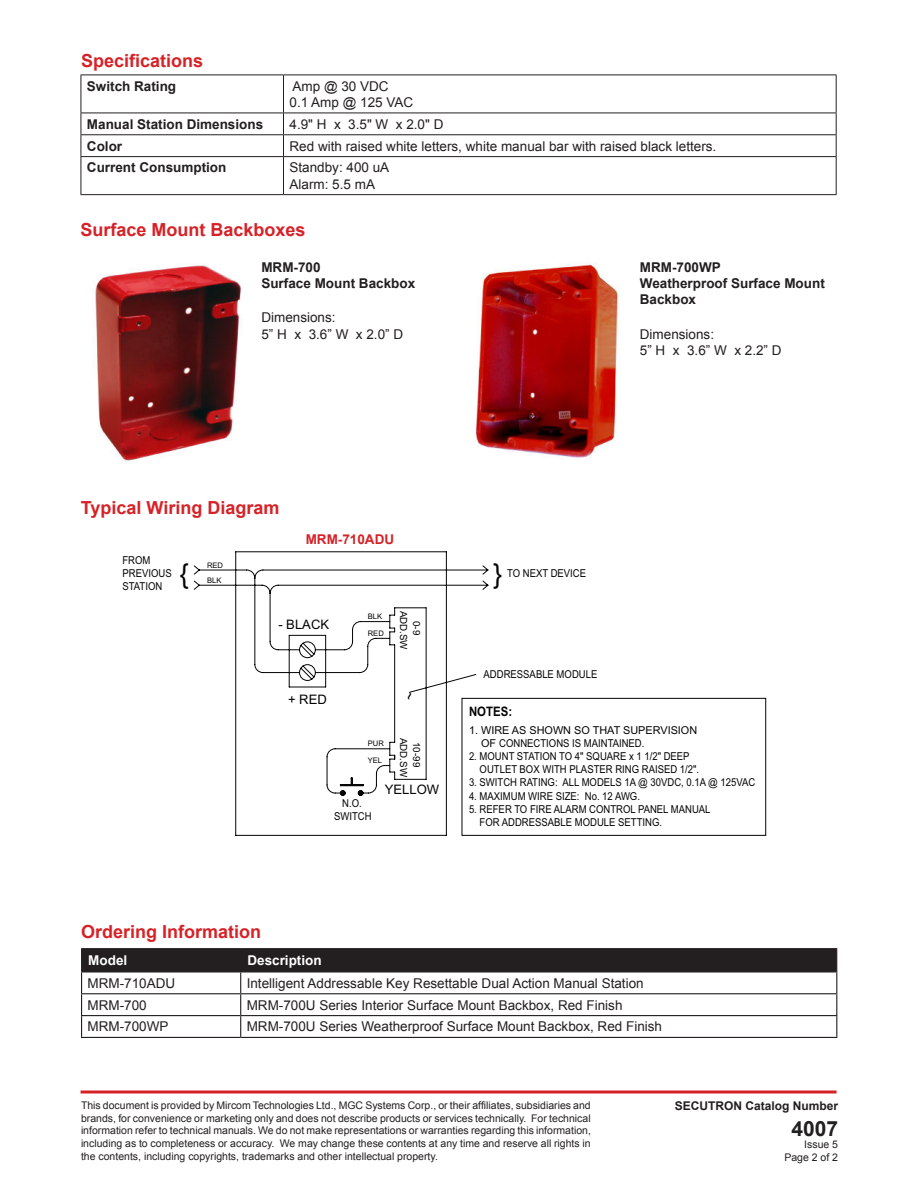
<style>
.page{position:relative;width:918px;height:1188px;background:#fff}
.page>*{position:absolute;margin:0;border:0;box-sizing:border-box;transform-origin:0 0}
.t1{font:27.15px "Arial";color:#040503}
.t2{font:700 21px "Arial";color:#231f20}
.t3{font:700 18px "Arial";color:#d62227}
.t4{font:13.5px/16.2px "Arial";color:#231f20}
.t5{font:700 13.5px/16.2px "Arial";color:#231f20}
.t6{font:700 13.5px "Arial";color:#fff}
.t7{font:700 13.5px "Arial";color:#d62227}
.t8{font:13.05px "Arial";color:#040503}
.t9{font:700 13.05px "Arial";color:#040503;scale:.88 1}
.t10{font:700 12px "Arial";color:#231f20}
.t11{font:10.95px/13.2px "Arial";color:#040503;scale:.88 1}
.t12{font:10.95px/13.2px "Arial";color:#040503;scale:.87 1}
.t13{font:10.95px/13.2px "Arial";color:#040503}
.t14{font:10.5px/12.6px "Arial";color:#231f20;text-align:right}
.t15{font:9.75px "Arial";color:#040503}
.t16{font:7.65px/15.1px "Arial";color:#040503}
</style>
<div class="page">
<hr style="left:81px;top:1090px;width:756px;height:3px;background:#d62227">
<hr style="left:81px;top:75px;width:203px;height:1px;background:#231f20">
<hr style="left:81px;top:75px;width:1px;height:38px;background:#231f20">
<hr style="left:284px;top:75px;width:553px;height:1px;background:#231f20">
<hr style="left:283px;top:75px;width:1px;height:38px;background:#231f20">
<hr style="left:836px;top:75px;width:1px;height:38px;background:#231f20">
<hr style="left:81px;top:113px;width:203px;height:1px;background:#231f20">
<hr style="left:284px;top:113px;width:553px;height:1px;background:#231f20">
<hr style="left:81px;top:134px;width:203px;height:1px;background:#231f20">
<svg style="left:81px;top:113px;width:1px;height:43px"></svg>
<hr style="left:284px;top:134px;width:553px;height:1px;background:#231f20">
<svg style="left:283px;top:113px;width:1px;height:43px"></svg>
<svg style="left:836px;top:113px;width:1px;height:43px"></svg>
<hr style="left:81px;top:156px;width:203px;height:1px;background:#231f20">
<hr style="left:81px;top:157px;width:1px;height:37px;background:#231f20">
<hr style="left:284px;top:156px;width:553px;height:1px;background:#231f20">
<hr style="left:283px;top:157px;width:1px;height:37px;background:#231f20">
<hr style="left:836px;top:157px;width:1px;height:37px;background:#231f20">
<hr style="left:81px;top:194px;width:203px;height:1px;background:#231f20">
<hr style="left:284px;top:194px;width:553px;height:1px;background:#231f20">
<hr style="left:81px;top:1037px;width:160px;height:1px;background:#231f20">
<hr style="left:241px;top:1037px;width:596px;height:1px;background:#231f20">
<hr style="left:81px;top:948px;width:160px;height:1px;background:#231f20">
<hr style="left:241px;top:948px;width:596px;height:1px;background:#231f20">
<svg style="left:81px;top:949px;width:756px;height:88px"></svg>
<img style="left:94px;top:265px;width:148px;height:199px">
<img style="left:475px;top:263px;width:145px;height:196px">
<svg style="left:193px;top:551px;width:296px;height:285px"></svg>
<div style="left:462px;top:698px;width:304px;height:138px;border:1px solid #040503"></div>
<svg style="left:407px;top:692px;width:4px;height:7px"></svg>
<h3 class="t3" style="left:81px;top:54px;width:124px">Specifications</h3>
<p class="t5" style="left:87px;top:79px;width:91px">Switch Rating</p>
<p class="t4" style="left:290px;top:79px;width:125px">Amp @ 30 VDC<br>0.1 Amp @ 125 VAC</p>
<p class="t5" style="left:87px;top:117px;width:178px">Manual Station Dimensions</p>
<p class="t4" style="left:290px;top:117px;width:155px">4.9" H x 3.5" W x 2.0" D</p>
<p class="t5" style="left:87px;top:139px;width:37px">Color</p>
<p class="t4" style="left:290px;top:139px;width:428px">Red with raised white letters, white manual bar with raised black letters.</p>
<p class="t5" style="left:87px;top:161px;width:141px">Current Consumption</p>
<p class="t4" style="left:290px;top:161px;width:101px">Standby: 400 uA<br>Alarm: 5.5 mA</p>
<h3 class="t3" style="left:81px;top:222px;width:227px">Surface Mount Backboxes</h3>
<p class="t5" style="left:261px;top:260px;width:155px">MRM-700<br>Surface Mount Backbox</p>
<p class="t4" style="left:261px;top:311px;width:143px">Dimensions:<br>5” H x 3.6” W x 2.0” D</p>
<p class="t5" style="left:640px;top:260px;width:187px">MRM-700WP<br>Weatherproof Surface Mount<br>Backbox</p>
<p class="t4" style="left:640px;top:327px;width:143px">Dimensions:<br>5” H x 3.6” W x 2.2” D</p>
<h3 class="t3" style="left:81px;top:501px;width:200px">Typical Wiring Diagram</h3>
<p class="t12" style="left:122px;top:555px;width:58px">FROM<br>PREVIOUS<br>STATION</p>
<h1 class="t1" style="left:189px;top:589px;width:11px;rotate:-180deg">}</h1>
<p class="t16" style="left:207px;top:558px;width:18px">RED<br>BLK</p>
<p class="t7" style="left:306px;top:534px;width:90px">MRM-710ADU</p>
<p class="t8" style="left:278px;top:620px;width:52px">- BLACK</p>
<p class="t15" style="left:407px;top:611px;width:41px;rotate:90deg">ADD.SW</p>
<p class="t16" style="left:368px;top:609px;width:18px;line-height:16.8px">BLK<br>RED</p>
<p class="t15" style="left:420px;top:621px;width:16px;rotate:90deg">0-9</p>
<p class="t8" style="left:288px;top:694px;width:40px">+ RED</p>
<p class="t16" style="left:368px;top:737px;width:18px">PUR</p>
<p class="t16" style="left:368px;top:754px;width:16px">YEL</p>
<p class="t15" style="left:407px;top:738px;width:41px;rotate:90deg">ADD.SW</p>
<p class="t15" style="left:420px;top:742px;width:27px;rotate:90deg">10-99</p>
<p class="t12" style="left:342px;top:798px;width:24px">N.O.</p>
<p class="t8" style="left:385px;top:784px;width:56px">YELLOW</p>
<p class="t12" style="left:334px;top:811px;width:45px">SWITCH</p>
<p class="t12" style="left:507px;top:568px;width:92px">TO NEXT DEVICE</p>
<p class="t12" style="left:484px;top:669px;width:132px">ADDRESSABLE MODULE</p>
<p class="t9" style="left:469px;top:703px;width:51px">NOTES:</p>
<p class="t13" style="left:481px;top:724px;width:218px;text-indent:-12px">1. WIRE AS SHOWN SO THAT SUPERVISION<br>OF CONNECTIONS IS MAINTAINED.</p>
<p class="t11" style="left:480px;top:751px;width:251px;text-indent:-11px">2. MOUNT STATION TO 4" SQUARE x 1 1/2" DEEP<br>OUTLET BOX WITH PLASTER RING RAISED 1/2".</p>
<p class="t11" style="left:469px;top:777px;width:327px">3. SWITCH RATING: ALL MODELS 1A @ 30VDC, 0.1A @ 125VAC</p>
<p class="t11" style="left:469px;top:790px;width:196px">4. MAXIMUM WIRE SIZE: No. 12 AWG.</p>
<p class="t11" style="left:480px;top:803px;width:264px;text-indent:-11px">5. REFER TO FIRE ALARM CONTROL PANEL MANUAL<br>FOR ADDRESSABLE MODULE SETTING.</p>
<h3 class="t3" style="left:81px;top:924px;width:182px">Ordering Information</h3>
<p class="t6" style="left:88px;top:955px;width:41px">Model</p>
<p class="t6" style="left:247px;top:955px;width:76px">Description</p>
<p class="t4" style="left:88px;top:976px;width:89px">MRM-710ADU</p>
<p class="t4" style="left:247px;top:976px;width:398px">Intelligent Addressable Key Resettable Dual Action Manual Station</p>
<p class="t4" style="left:88px;top:998px;width:61px">MRM-700</p>
<p class="t4" style="left:247px;top:998px;width:377px">MRM-700U Series Interior Surface Mount Backbox, Red Finish</p>
<p class="t4" style="left:88px;top:1020px;width:82px">MRM-700WP</p>
<p class="t4" style="left:247px;top:1020px;width:417px">MRM-700U Series Weatherproof Surface Mount Backbox, Red Finish</p>
<p class="t14" style="left:81px;top:1100px;width:511px;text-align:justify">This document is provided by Mircom Technologies Ltd., MGC Systems Corp., or their affiliates, subsidiaries and brands, for convenience or marketing only and does not describe products or services technically. For technical information refer to technical manuals. We do not make representations or warranties regarding this information, including as to completeness or accuracy. We may change these contents at any time and reserve all rights in the contents, including copyrights, trademarks and other intellectual property.</p>
<p class="t10" style="left:675px;top:1102px;width:165px">SECUTRON Catalog Number</p>
<h2 class="t2" style="left:791px;top:1120px;width:48px">4007</h2>
<p class="t14" style="left:784px;top:1139px;width:55px">Issue 5<br>Page 2 of 2</p>
</div>
